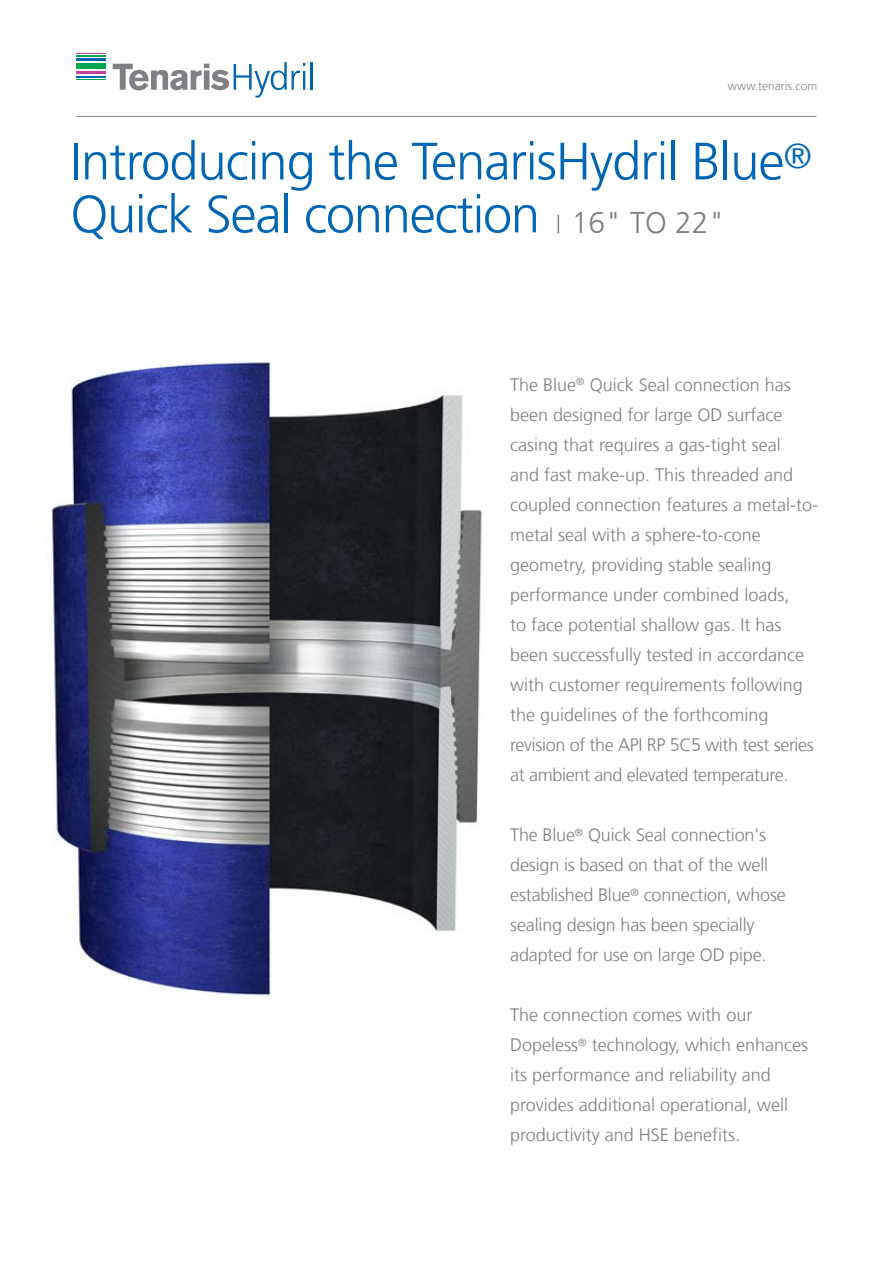
<style>
.page{position:relative;width:893px;height:1263px;background:#fff}
.page>*{position:absolute;margin:0;border:0;box-sizing:border-box;transform-origin:0 0}
.t1{font:300 52.5px/52.9px "Frutiger";letter-spacing:-.02em;color:#0066b3}
.t2{font:300 30px "Frutiger";color:#807f83}
.t3{font:300 18px/30px "Frutiger";color:#807f83}
.t4{font:300 11.7px "Frutiger";letter-spacing:.01em;color:#807f83}
.s1{font-size:19.5px}
</style>
<div class="page">
<hr style="left:77px;top:116px;width:739px;height:1px;background:#807f83">
<div style="left:77px;top:64px;width:29px;height:5px;background:#00a651"></div>
<hr style="left:77px;top:55px;width:29px;height:2px;background:#00a651">
<svg style="left:77px;top:76px;width:29px;height:4px"></svg>
<hr style="left:77px;top:59px;width:29px;height:2px;background:#0066b3">
<hr style="left:77px;top:72px;width:29px;height:2px;background:#c63e96">
<svg style="left:77px;top:53px;width:29px;height:1px"></svg>
<svg style="left:113px;top:62px;width:192px;height:36px"></svg>
<hr style="left:310px;top:62px;width:3px;height:28px;background:#0066b3">
<img style="left:51px;top:362px;width:431px;height:636px">
<svg style="left:558px;top:215px;width:1px;height:18px"></svg>
<p class="t4" style="left:728px;top:79px;width:91px">www.tenaris.com</p>
<h1 class="t1" style="left:70px;top:136px;width:743px">Introducing the TenarisHydril Blue<sup>®<br></sup>Quick Seal connection</h1>
<h2 class="t2" style="left:572px;top:206px;width:155px">16" TO 22"</h2>
<p class="t3" style="left:510px;top:370px;width:309px">The Blue<sup>®</sup> Quick Seal connection has been designed for large OD surface casing that requires a gas-tight seal<br>and fast make-up. This threaded and coupled connection features a metal-to&shy;metal seal with a sphere-to-cone geometry, providing stable sealing performance under combined loads,<br>to face potential shallow gas. It has been successfully tested in accordance with customer requirements following the guidelines of the forthcoming revision of the API RP 5C5 with test series at ambient and elevated temperature.</p>
<p class="t3" style="left:510px;top:820px;width:277px">The Blue<sup>®</sup> Quick Seal connection's design is based on that of the well established Blue<sup>®</sup> connection, whose sealing design has been specially adapted for use on large OD pipe.</p>
<p class="t3" style="left:510px;top:1000px;width:299px">The connection comes with our Dopeless<sup>®</sup> technology, which enhances its performance and reliability and provides additional operational, well productivity and HSE benefits<span class="s1">.</span></p>
</div>
